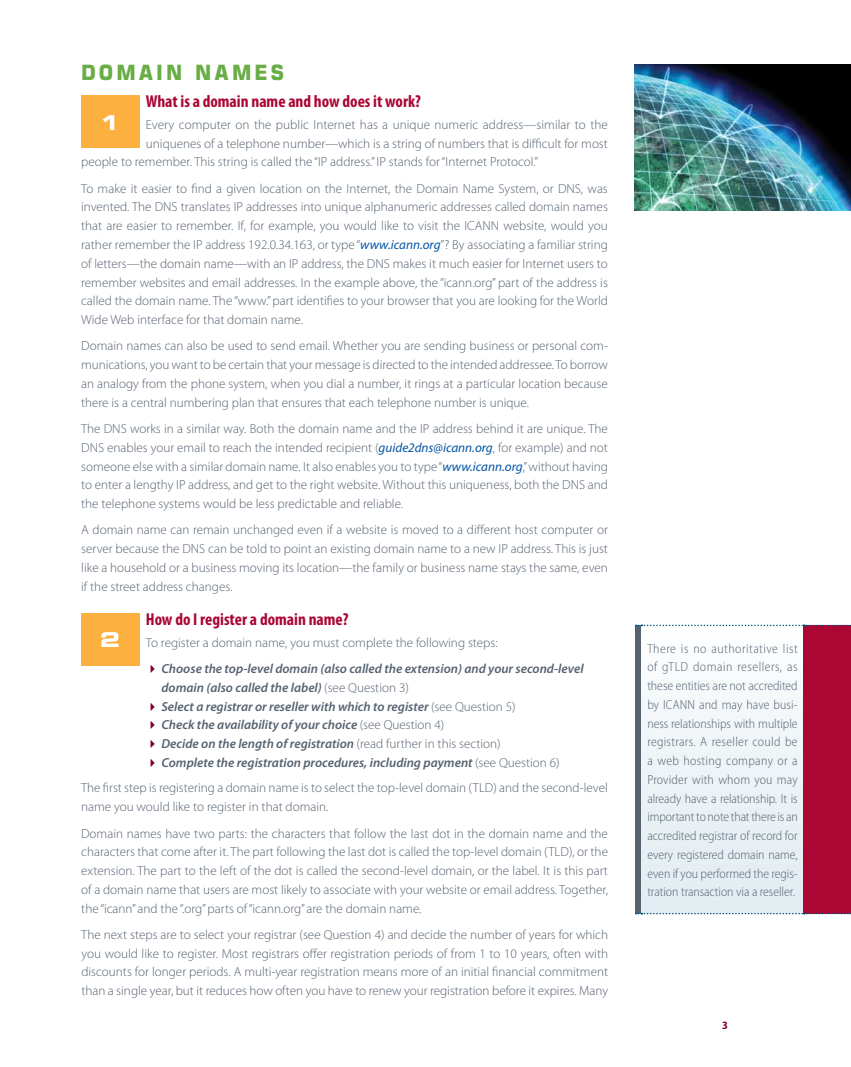
<style>
.page{position:relative;width:851px;height:1067px;background:#fff}
.page>*{position:absolute;margin:0;border:0;box-sizing:border-box;transform-origin:0 0}
.t1{font:700 21px "Square 721 BT";color:#68ad45;scale:.91 1}
.t2{font:700 expanded 20.25px "Square 721 BT";color:#fff}
.t3{font:700 condensed 17.25px "Myriad Pro";color:#ab0634}
.t4{font:300 13.2px/18.8px "Myriad Pro";color:#556270;text-align:justify}
.t5{font:300 semi-condensed 13.2px/18.8px "Myriad Pro";letter-spacing:-.005em;color:#556270;text-align:justify}
.t6{font:italic 600 13.2px/18.8px "Myriad Pro";color:#556270}
.t7{font:700 semi-condensed 11.25px "Myriad Pro";color:#820024}
.s1{font-weight:400;font-style:italic;color:#0054a4}
.s2{color:#820024}
.s3{font-weight:300;font-style:normal}
.s4{font-weight:600;font-style:italic}
</style>
<div class="page">
<img style="left:634px;top:65px;width:216px;height:145px">
<div style="left:81px;top:95px;width:58px;height:53px;background:#fbb040"></div>
<div style="left:81px;top:613px;width:58px;height:53px;background:#fbb040"></div>
<div style="left:634px;top:625px;width:7px;height:288px;background:#556270"></div>
<div style="left:641px;top:625px;width:162px;height:288px;background:linear-gradient(to bottom,#fcfdfe,#e1ebf1)"></div>
<div style="left:803px;top:625px;width:47px;height:288px;background:#ab0634"></div>
<svg style="left:635px;top:624px;width:216px;height:2px"></svg>
<svg style="left:635px;top:912px;width:216px;height:2px"></svg>
<h1 class="t1" style="left:81px;top:60px;width:39px">DOMAIN</h1>
<h1 class="t1" style="left:195px;top:60px;width:41px">NAMES</h1>
<h2 class="t2" style="left:100px;top:110px;width:21px">1</h2>
<h3 class="t3" style="left:146px;top:92px;width:277px">What is a domain name and how does it work?</h3>
<p class="t4" style="left:146px;top:115px;width:463px">Every computer on the public Internet has a unique numeric address—similar to the</p>
<p class="t4" style="left:146px;top:134px;width:463px">uniquenes of a telephone number—which is a string of numbers that is difficult for most</p>
<p class="t4" style="left:81px;top:153px;width:458px">people to remember. This string is called the “IP address.”IP stands for“Internet Protocol.”</p>
<p class="t4" style="left:81px;top:179px;width:528px">To make it easier to find a given location on the Internet, the Domain Name System, or DNS, was invented. The DNS translates IP addresses into unique alphanumeric addresses called domain names that are easier to remember. If, for example, you would like to visit the ICANN website, would you rather remember the IP address 192.0.34.163, or type“<span class="s1">www.icann.org</span>”? By associating a familiar string of letters—the domain name—with an IP address, the DNS makes it much easier for Internet users to remember websites and email addresses. In the example above, the “icann.org” part of the address is called the domain name. The “www.”part identifies to your browser that you are looking for the World Wide Web interface for that domain name.</p>
<p class="t4" style="left:81px;top:337px;width:528px">Domain names can also be used to send email. Whether you are sending business or personal com&shy;munications, you want to be certain that your message is directed to the intended addressee.To borrow an analogy from the phone system, when you dial a number, it rings at a particular location because there is a central numbering plan that ensures that each telephone number is unique.</p>
<p class="t4" style="left:81px;top:419px;width:528px">The DNS works in a similar way. Both the domain name and the IP address behind it are unique. The DNS enables your email to reach the intended recipient (<span class="s1">guide2dns@icann.org</span>, for example) and not someone else with a similar domain name. It also enables you to type“<span class="s1">www.icann.org</span>,”without having to enter a lengthy IP address, and get to the right website. Without this uniqueness, both the DNS and the telephone systems would be less predictable and reliable.</p>
<p class="t4" style="left:81px;top:521px;width:528px">A domain name can remain unchanged even if a website is moved to a different host computer or server because the DNS can be told to point an existing domain name to a new IP address. This is just like a household or a business moving its location—the family or business name stays the same, even if the street address changes.</p>
<h2 class="t2" style="left:100px;top:628px;width:21px">2</h2>
<h3 class="t3" style="left:146px;top:609px;width:204px">How do I register a domain name?</h3>
<p class="t4" style="left:146px;top:633px;width:353px">To register a domain name, you must complete the following steps:</p>
<p class="t6" style="left:161px;top:659px;width:423px;text-indent:-16px"><span class="s2">✔</span> Choose the top-level domain (also called the extension) and your second-level domain (also called the label) <span class="s3">(see Question 3)</span></p>
<p class="t6" style="left:146px;top:697px;width:371px"><span class="s2">✔</span> Select a registrar or reseller with which to register <span class="s3">(see Question 5)</span></p>
<p class="t6" style="left:146px;top:716px;width:300px"><span class="s2">✔</span> Check the availability of your choice <span class="s3">(see Question 4)</span></p>
<p class="t6" style="left:146px;top:734px;width:356px"><span class="s2">✔</span> Decide on the length of registration <span class="s3">(read further in this section)</span></p>
<p class="t4" style="left:81px;top:750px;width:528px;line-height:25.5px;text-indent:65px"><span class="s2">✔</span> <span class="s4">Complete the registration procedures, including payment</span> (see Question 6)<br>The first step is registering a domain name is to select the top-level domain (TLD) and the second-level</p>
<p class="t4" style="left:81px;top:794px;width:528px;line-height:26.2px">name you would like to register in that domain.<br>Domain names have two parts: the characters that follow the last dot in the domain name and the</p>
<p class="t4" style="left:81px;top:842px;width:528px">characters that come after it. The part following the last dot is called the top-level domain (TLD), or the extension. The part to the left of the dot is called the second-level domain, or the label. It is this part of a domain name that users are most likely to associate with your website or email address. Together, the “icann” and the “.org”parts of“icann.org” are the domain name.</p>
<p class="t4" style="left:81px;top:925px;width:528px">The next steps are to select your registrar (see Question 4) and decide the number of years for which you would like to register. Most registrars offer registration periods of from 1 to 10 years, often with discounts for longer periods. A multi-year registration means more of an initial financial commitment than a single year, but it reduces how often you have to renew your registration before it expires. Many</p>
<p class="t5" style="left:647px;top:639px;width:152px">There is no authoritative list of gTLD domain resellers, as these entities are not accredited by ICANN and may have busi&shy;ness relationships with multiple registrars. A reseller could be a web hosting company or a Provider with whom you may already have a relationship. It is important to note that there is an accredited registrar of record for every registered domain name, even if you performed the regis&shy;tration transaction via a reseller.</p>
<p class="t7" style="left:722px;top:1018px;width:7px">3</p>
</div>
